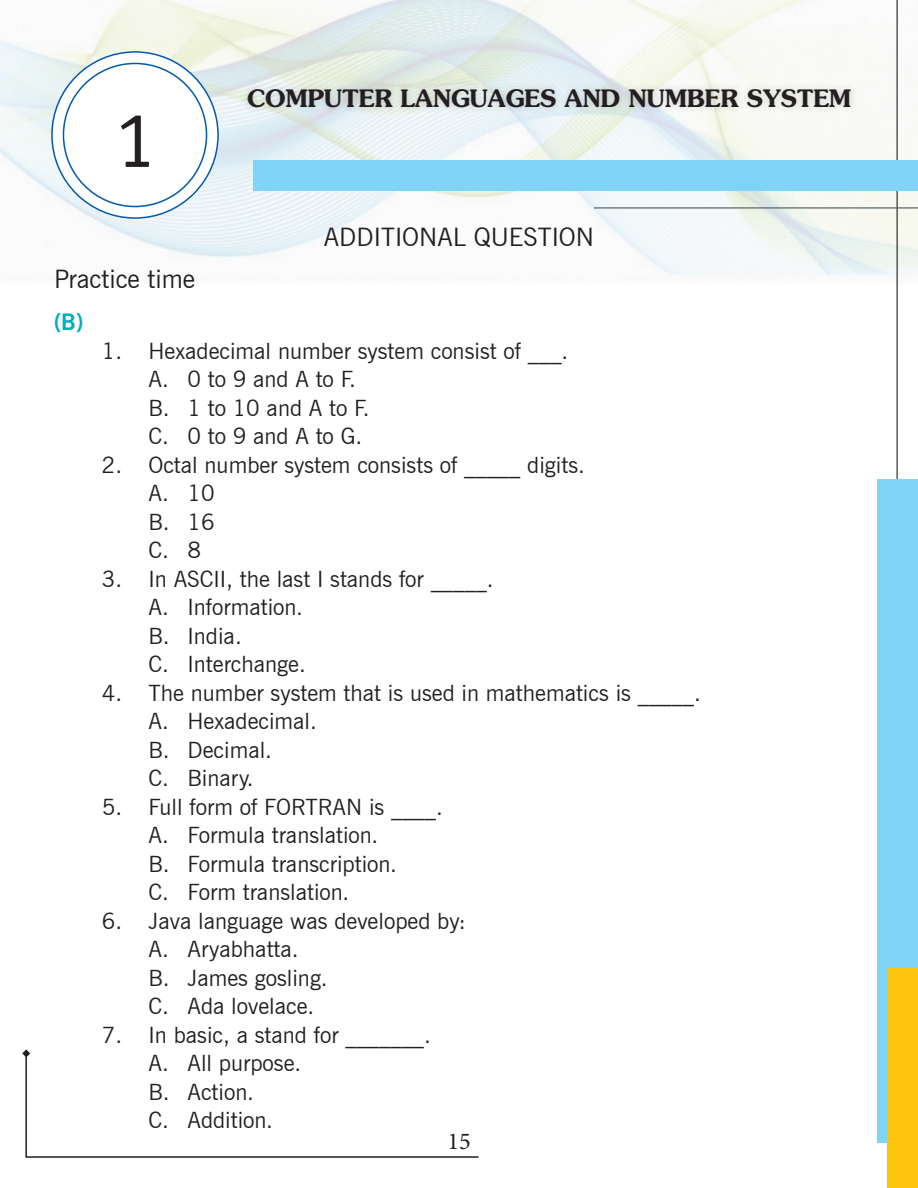
<style>
.page{position:relative;width:918px;height:1188px;background:#fff}
.page>*{position:absolute;margin:0;border:0;box-sizing:border-box;transform-origin:0 0}
.t1{font:79.8px "Officina Serif";color:#231f20}
.BODY_TEXT{font:25.5px "News Gothic BT";color:#231f20}
.BODY_TEXT_2{font:25.5px "News Gothic BT";color:#231f20}
.t2{font:24.3px "Minion Pro";color:#231f20}
.t3{font:24px "Souvenier Demi";color:#231f20}
.A_B_C_OPT{font:22.5px "News Gothic BT";color:#231f20}
.BODY_TEXT-2{font:22.5px "News Gothic BT";color:#231f20}
.BODY_TEXT_2-2{font:700 22.5px "News Gothic BT";color:#00aebc}
</style>
<div class="page">
<img style="left:0;top:0;width:918px;height:284px">
<hr style="left:897px;top:0;width:1px;height:1188px;background:#231f20">
<div style="left:878px;top:479px;width:40px;height:663px;background:#80d4f7"></div>
<div style="left:887px;top:968px;width:31px;height:220px;background:#fec50d"></div>
<hr style="left:594px;top:207px;width:324px;height:1px;background:#4b5958">
<div style="left:254px;top:160px;width:664px;height:31px;background:#80d4f7"></div>
<svg style="left:25px;top:1057px;width:454px;height:101px"></svg>
<svg style="left:22px;top:1049px;width:8px;height:8px"></svg>
<svg style="left:52px;top:52px;width:166px;height:166px"></svg>
<div style="left:63px;top:63px;width:144px;height:144px;background:#fff;border-radius:50%"></div>
<div style="left:240px;top:80px;width:618px;height:35px;background:#231f20;opacity:.2"></div>
<h1 class="t1" style="left:115px;top:93px;width:41px">1</h1>
<p class="t3" style="left:247px;top:83px;width:606px">COMPUTER LANGUAGES AND NUMBER SYSTEM</p>
<p class="BODY_TEXT" style="left:324px;top:222px;width:272px">ADDITIONAL QUESTION</p>
<p class="BODY_TEXT_2" style="left:54px;top:264px;width:143px">Practice time</p>
<p class="BODY_TEXT_2-2" style="left:54px;top:309px;width:31px">(B)</p>
<p class="BODY_TEXT-2" style="left:102px;top:337px;width:468px">1. Hexadecimal number system consist of ___.</p>
<p class="A_B_C_OPT" style="left:148px;top:366px;width:209px">A. 0 to 9 and A to F.</p>
<p class="A_B_C_OPT" style="left:148px;top:394px;width:222px">B. 1 to 10 and A to F.</p>
<p class="A_B_C_OPT" style="left:148px;top:423px;width:215px">C. 0 to 9 and A to G.</p>
<p class="BODY_TEXT-2" style="left:102px;top:451px;width:484px">2. Octal number system consists of _____ digits.</p>
<p class="A_B_C_OPT" style="left:148px;top:480px;width:68px">A. 10</p>
<p class="A_B_C_OPT" style="left:148px;top:508px;width:68px">B. 16</p>
<p class="A_B_C_OPT" style="left:148px;top:537px;width:54px">C. 8</p>
<p class="BODY_TEXT-2" style="left:102px;top:565px;width:393px">3. In ASCII, the last I stands for _____.</p>
<p class="A_B_C_OPT" style="left:148px;top:594px;width:156px">A. Information.</p>
<p class="A_B_C_OPT" style="left:148px;top:622px;width:95px">B. India.</p>
<p class="A_B_C_OPT" style="left:148px;top:651px;width:159px">C. Interchange.</p>
<p class="BODY_TEXT-2" style="left:102px;top:679px;width:600px">4. The number system that is used in mathematics is _____.</p>
<p class="A_B_C_OPT" style="left:148px;top:708px;width:170px">A. Hexadecimal.</p>
<p class="A_B_C_OPT" style="left:148px;top:736px;width:125px">B. Decimal.</p>
<p class="A_B_C_OPT" style="left:148px;top:765px;width:107px">C. Binary.</p>
<p class="BODY_TEXT-2" style="left:102px;top:793px;width:342px">5. Full form of FORTRAN is ____.</p>
<p class="A_B_C_OPT" style="left:148px;top:822px;width:231px">A. Formula translation.</p>
<p class="A_B_C_OPT" style="left:148px;top:850px;width:250px">B. Formula transcription.</p>
<p class="A_B_C_OPT" style="left:148px;top:879px;width:202px">C. Form translation.</p>
<p class="BODY_TEXT-2" style="left:102px;top:907px;width:365px">6. Java language was developed by:</p>
<p class="A_B_C_OPT" style="left:148px;top:936px;width:152px">A. Aryabhatta.</p>
<p class="A_B_C_OPT" style="left:148px;top:964px;width:181px">B. James gosling.</p>
<p class="A_B_C_OPT" style="left:148px;top:993px;width:167px">C. Ada lovelace.</p>
<p class="BODY_TEXT-2" style="left:102px;top:1021px;width:330px">7. In basic, a stand for _______.</p>
<p class="A_B_C_OPT" style="left:148px;top:1050px;width:154px">A. All purpose.</p>
<p class="A_B_C_OPT" style="left:148px;top:1078px;width:107px">B. Action.</p>
<p class="A_B_C_OPT" style="left:148px;top:1107px;width:126px">C. Addition.</p>
<p class="t2" style="left:447px;top:1125px;width:25px">15</p>
</div>
